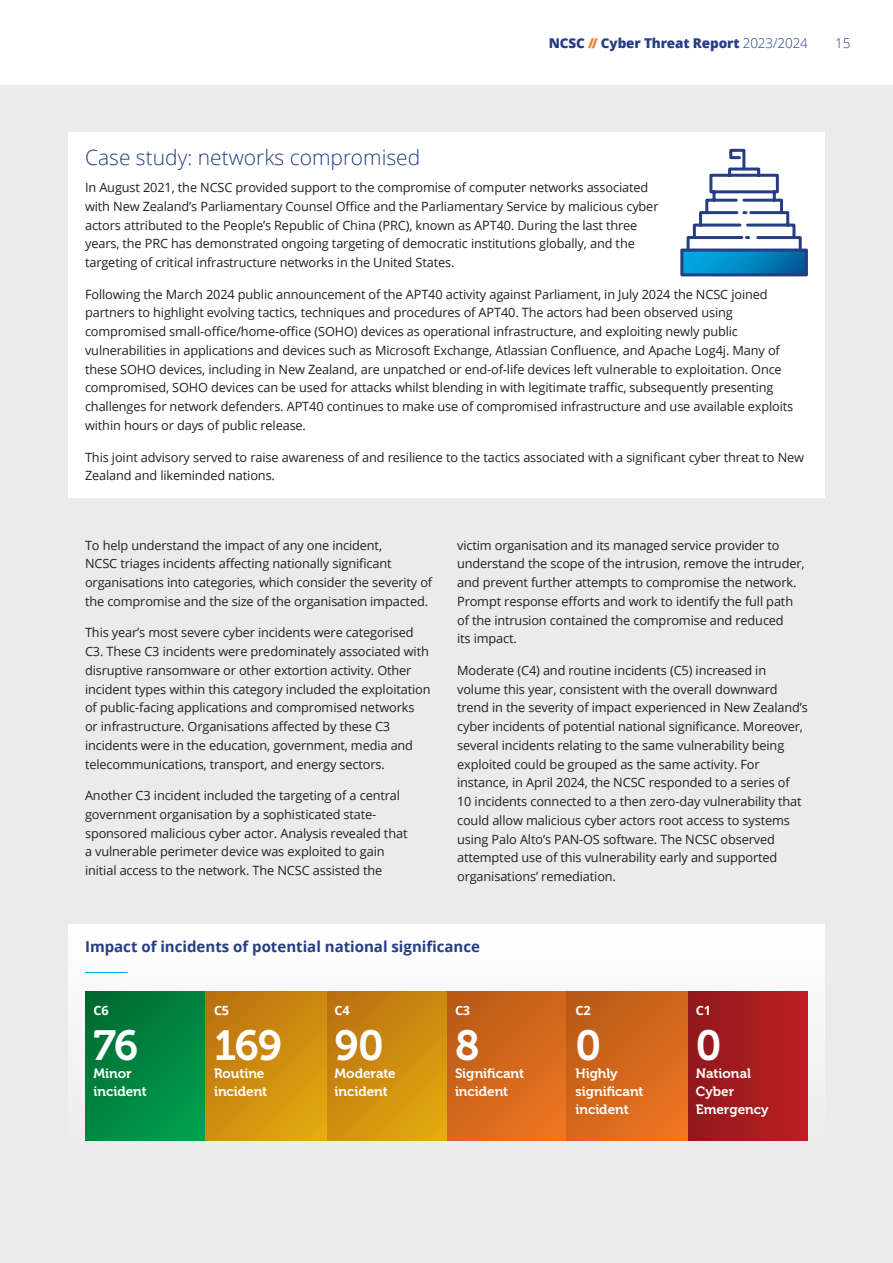
<style>
.page{position:relative;width:893px;height:1263px;background:#fff}
.page>*{position:absolute;margin:0;border:0;box-sizing:border-box;transform-origin:0 0}
.t1{font:42px "Museo 700";letter-spacing:-.035em;color:#fff}
.t2{font:300 21px "Open Sans";color:#253d83}
.t3{font:700 15px "Open Sans";color:#253d83}
.t4{font:13.5px/18px "Museo 700";letter-spacing:-.005em;color:#fff}
.t5{font:800 13.5px "Open Sans";letter-spacing:-.01em;color:#253d83}
.t6{font:300 13.5px "Open Sans";color:#253d83}
.t7{font:12.75px/18.8px "Open Sans";letter-spacing:-.01em;color:#231f20}
.t8{font:700 12.75px "Open Sans";letter-spacing:-.02em;color:#fff}
.s1{color:#f47723}
.s2{font-weight:300}
</style>
<div class="page">
<div style="left:0;top:85px;width:893px;height:1178px;background:#ebebeb"></div>
<div style="left:68px;top:924px;width:757px;height:234px;background:linear-gradient(to right,#f8f8f8,#f8f8f8)"></div>
<div style="left:446px;top:992px;width:121px;height:149px;background:linear-gradient(to bottom,#c25f18,#e4701f)"></div>
<div style="left:687px;top:992px;width:121px;height:149px;background:linear-gradient(to right,#8f181b,#bd1f23)"></div>
<svg style="left:326px;top:992px;width:120px;height:149px;background:#ce8d0f"></svg>
<div style="left:567px;top:992px;width:120px;height:149px;background:linear-gradient(to bottom,#c25f18,#e4701f)"></div>
<div style="left:85px;top:992px;width:121px;height:149px;background:linear-gradient(to bottom,#007337,#009649)"></div>
<svg style="left:206px;top:992px;width:120px;height:149px;background:#cd8c0f"></svg>
<hr style="left:85px;top:972px;width:43px;height:1px;background:#00a7e1">
<div style="left:68px;top:132px;width:757px;height:365px;background:#fff"></div>
<div style="left:682px;top:250px;width:124px;height:25px;background:linear-gradient(to right,#00afe9,#03609b)"></div>
<div style="left:680px;top:249px;width:128px;height:27px;border:3px solid #253d83"></div>
<svg style="left:685px;top:148px;width:118px;height:105px"></svg>
<p class="t5" style="left:549px;top:33px;width:261px">NCSC <span class="s1">//</span> Cyber Threat Report <span class="s2">2023/2024</span></p>
<p class="t6" style="left:835px;top:34px;width:17px">15</p>
<h2 class="t2" style="left:85px;top:143px;width:337px">Case study: networks compromised</h2>
<p class="t7" style="left:85px;top:178px;width:575px">In August 2021, the NCSC provided support to the compromise of computer networks associated with New Zealand’s Parliamentary Counsel Office and the Parliamentary Service by malicious cyber actors attributed to the People’s Republic of China (PRC), known as APT40. During the last three years, the PRC has demonstrated ongoing targeting of democratic institutions globally, and the targeting of critical infrastructure networks in the United States.</p>
<p class="t7" style="left:85px;top:284px;width:710px">Following the March 2024 public announcement of the APT40 activity against Parliament, in July 2024 the NCSC joined partners to highlight evolving tactics, techniques and procedures of APT40. The actors had been observed using compromised small-office/home-office (SOHO) devices as operational infrastructure, and exploiting newly public vulnerabilities in applications and devices such as Microsoft Exchange, Atlassian Confluence, and Apache Log4j. Many of these SOHO devices, including in New Zealand, are unpatched or end-of-life devices left vulnerable to exploitation. Once compromised, SOHO devices can be used for attacks whilst blending in with legitimate traffic, subsequently presenting challenges for network defenders. APT40 continues to make use of compromised infrastructure and use available exploits within hours or days of public release.</p>
<p class="t7" style="left:85px;top:447px;width:721px">This joint advisory served to raise awareness of and resilience to the tactics associated with a significant cyber threat to New<br>Zealand and likeminded nations.</p>
<p class="t7" style="left:85px;top:535px;width:349px">To help understand the impact of any one incident,<br>NCSC triages incidents affecting nationally significant organisations into categories, which consider the severity of the compromise and the size of the organisation impacted.</p>
<p class="t7" style="left:85px;top:623px;width:347px">This year’s most severe cyber incidents were categorised C3. These C3 incidents were predominately associated with disruptive ransomware or other extortion activity. Other incident types within this category included the exploitation of public-facing applications and compromised networks<br>or infrastructure. Organisations affected by these C3 incidents were in the education, government, media and telecommunications, transport, and energy sectors.</p>
<p class="t7" style="left:85px;top:786px;width:324px">Another C3 incident included the targeting of a central government organisation by a sophisticated state&shy;sponsored malicious cyber actor. Analysis revealed that a vulnerable perimeter device was exploited to gain initial access to the network. The NCSC assisted the</p>
<p class="t7" style="left:457px;top:535px;width:349px">victim organisation and its managed service provider to understand the scope of the intrusion, remove the intruder, and prevent further attempts to compromise the network.<br>Prompt response efforts and work to identify the full path of the intrusion contained the compromise and reduced<br>its impact.</p>
<p class="t7" style="left:457px;top:660px;width:352px">Moderate (C4) and routine incidents (C5) increased in volume this year, consistent with the overall downward trend in the severity of impact experienced in New Zealand’s cyber incidents of potential national significance. Moreover, several incidents relating to the same vulnerability being exploited could be grouped as the same activity. For instance, in April 2024, the NCSC responded to a series of<br>10 incidents connected to a then zero-day vulnerability that could allow malicious cyber actors root access to systems using Palo Alto’s PAN-OS software. The NCSC observed attempted use of this vulnerability early and supported organisations’ remediation.</p>
<p class="t3" style="left:85px;top:936px;width:396px">Impact of incidents of potential national significance</p>
<p class="t8" style="left:94px;top:1001px;width:17px">C6</p>
<h1 class="t1" style="left:94px;top:1021px;width:46px">76</h1>
<p class="t4" style="left:94px;top:1064px;width:55px">Minor incident</p>
<p class="t8" style="left:214px;top:1001px;width:17px">C5</p>
<h1 class="t1" style="left:214px;top:1021px;width:69px">169</h1>
<p class="t4" style="left:214px;top:1064px;width:55px">Routine incident</p>
<p class="t8" style="left:334px;top:1001px;width:17px">C4</p>
<h1 class="t1" style="left:334px;top:1021px;width:51px">90</h1>
<p class="t4" style="left:334px;top:1064px;width:63px">Moderate incident</p>
<p class="t8" style="left:455px;top:1001px;width:17px">C3</p>
<h1 class="t1" style="left:455px;top:1021px;width:26px">8</h1>
<p class="t4" style="left:455px;top:1064px;width:71px">Significant incident</p>
<p class="t8" style="left:575px;top:1001px;width:17px">C2</p>
<h1 class="t1" style="left:575px;top:1021px;width:27px">0</h1>
<p class="t4" style="left:575px;top:1064px;width:70px">Highly significant incident</p>
<p class="t8" style="left:696px;top:1001px;width:17px">C1</p>
<h1 class="t1" style="left:696px;top:1021px;width:27px">0</h1>
<p class="t4" style="left:696px;top:1064px;width:74px">National<br>Cyber<br>Emergency</p>
</div>
